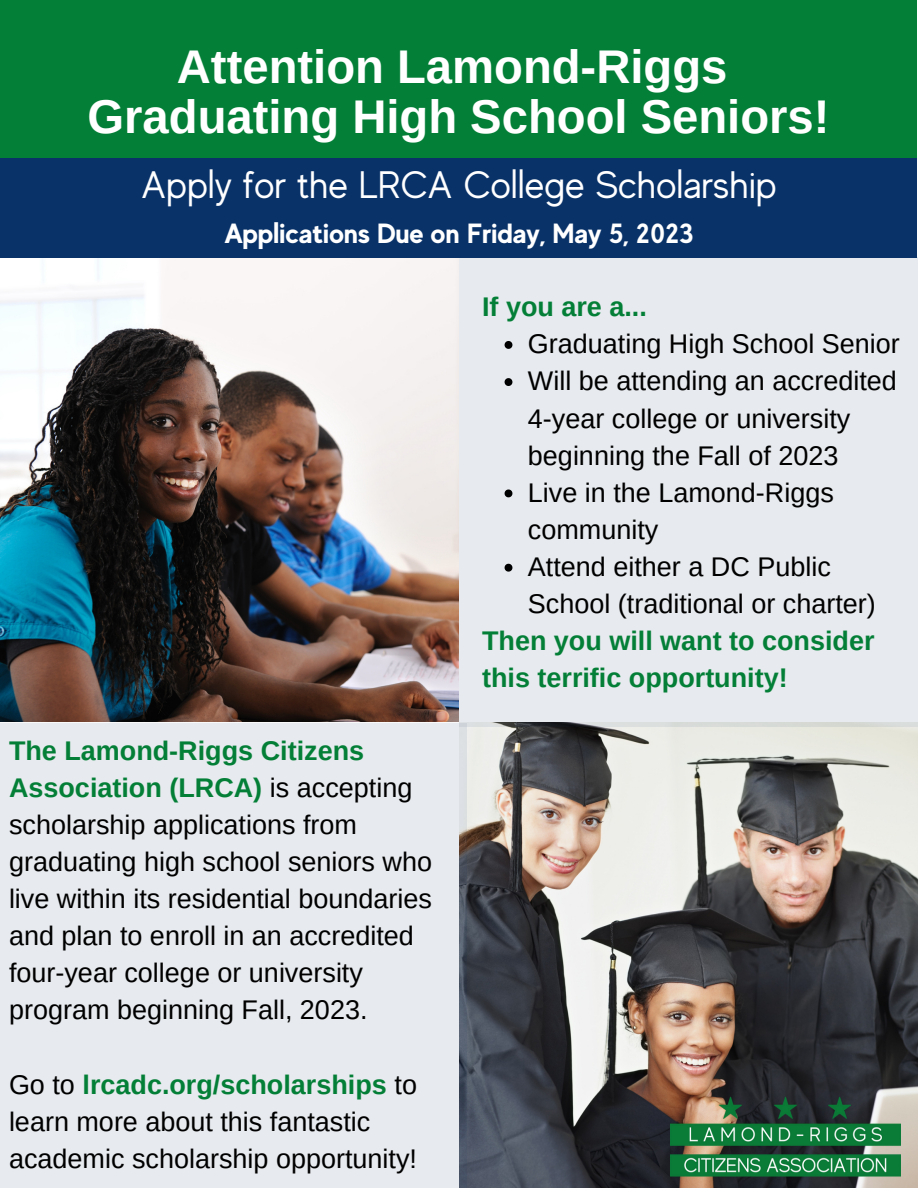
<style>
.page{position:relative;width:918px;height:1188px;background:#fff}
.page>*{position:absolute;margin:0;border:0;box-sizing:border-box;transform-origin:0 0}
.t1{font:700 47.25px/50.7px "Arimo";color:#fff;text-align:center}
.t2{font:38.25px "MADE Evolve Sans";color:#fff}
.t3{font:700 27.75px "MADE Evolve Sans";color:#fff}
.t4{font:27px/37.2px "Arimo";color:#000}
.t5{font:700 27px/37.2px "Arimo";color:#047f37}
.s1{font-weight:700;color:#047f37}
</style>
<div class="page">
<img style="left:0;top:257px;width:459px;height:465px">
<img style="left:467px;top:727px;width:451px;height:461px">
<div style="left:0;top:0;width:916px;height:158px;background:#047f37"></div>
<div style="left:0;top:158px;width:916px;height:99px;background:#093269"></div>
<div style="left:0;top:723px;width:467px;height:465px;background:#e7eaee"></div>
<div style="left:459px;top:257px;width:459px;height:470px;background:#e7eaee"></div>
<img style="left:670px;top:1096px;width:231px;height:81px">
<svg style="left:505px;top:341px;width:7px;height:8px"></svg>
<svg style="left:505px;top:378px;width:7px;height:8px"></svg>
<svg style="left:505px;top:489px;width:7px;height:8px"></svg>
<svg style="left:505px;top:564px;width:7px;height:8px"></svg>
<h1 class="t1" style="left:88px;top:41px;width:744px">Attention Lamond-Riggs<br>Graduating High School Seniors!</h1>
<h2 class="t2" style="left:141px;top:163px;width:637px">Apply for the LRCA College Scholarship</h2>
<p class="t3" style="left:224px;top:217px;width:471px">Applications Due on Friday, May 5, 2023</p>
<p class="t5" style="left:482px;top:288px;width:166px">If you are a...</p>
<p class="t4" style="left:528px;top:325px;width:373px">Graduating High School Senior<br>Will be attending an accredited<br>4-year college or university beginning the Fall of 2023<br>Live in the Lamond-Riggs community<br>Attend either a DC Public<br>School (traditional or charter)</p>
<p class="t4" style="left:9px;top:732px;width:425px"><span class="s1">The Lamond-Riggs Citizens Association (LRCA)</span> is accepting scholarship applications from graduating high school seniors who live within its residential boundaries and plan to enroll in an accredited four-year college or university program beginning Fall, 2023.</p>
<p class="t4" style="left:9px;top:1066px;width:410px">Go to <span class="s1">lrcadc.org/scholarships</span> to learn more about this fantastic academic scholarship opportunity!</p>
<p class="t5" style="left:482px;top:622px;width:394px">Then you will want to consider this terrific opportunity!</p>
</div>
